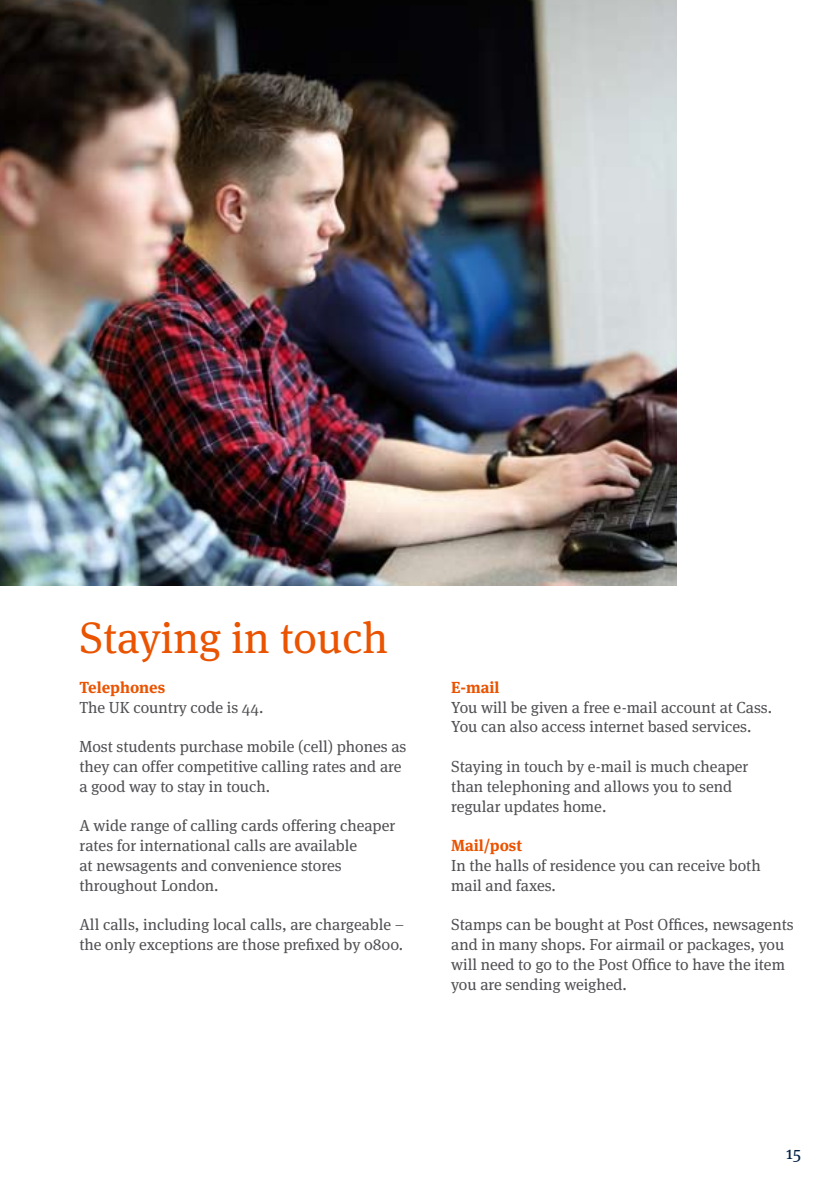
<style>
.page{position:relative;width:840px;height:1191px;background:#fff}
.page>*{position:absolute;margin:0;border:0;box-sizing:border-box;transform-origin:0 0}
.t1{font:44px "Meta Serif";color:#ea5300}
.t2{font:18px "Meta Serif";color:#001f46}
.t3{font:16px/19.8px "Meta Serif";color:#504f53}
.t4{font:700 16px "Meta Serif";color:#ea5300}
</style>
<div class="page">
<img style="left:0;top:0;width:676px;height:586px">
<h1 class="t1" style="left:79px;top:601px;width:310px">Staying in touch</h1>
<p class="t4" style="left:79px;top:674px;width:87px">Telephones</p>
<p class="t3" style="left:79px;top:695px;width:185px">The UK country code is 44.</p>
<p class="t3" style="left:79px;top:735px;width:328px">Most students purchase mobile (cell) phones as they can offer competitive calling rates and are a good way to stay in touch.</p>
<p class="t3" style="left:79px;top:814px;width:317px">A wide range of calling cards offering cheaper rates for international calls are available<br>at newsagents and convenience stores throughout London.</p>
<p class="t3" style="left:79px;top:913px;width:326px">All calls, including local calls, are chargeable – the only exceptions are those prefixed by 0800.</p>
<p class="t4" style="left:451px;top:674px;width:50px">E-mail</p>
<p class="t3" style="left:451px;top:695px;width:322px">You will be given a free e-mail account at Cass.<br>You can also access internet based services.</p>
<p class="t3" style="left:451px;top:755px;width:298px">Staying in touch by e-mail is much cheaper than telephoning and allows you to send regular updates home.</p>
<p class="t4" style="left:451px;top:832px;width:72px">Mail/post</p>
<p class="t3" style="left:451px;top:854px;width:311px">In the halls of residence you can receive both mail and faxes.</p>
<p class="t3" style="left:451px;top:913px;width:344px">Stamps can be bought at Post Offices, newsagents and in many shops. For airmail or packages, you will need to go to the Post Office to have the item you are sending weighed.</p>
<p class="t2" style="left:785px;top:1137px;width:17px">15</p>
</div>
